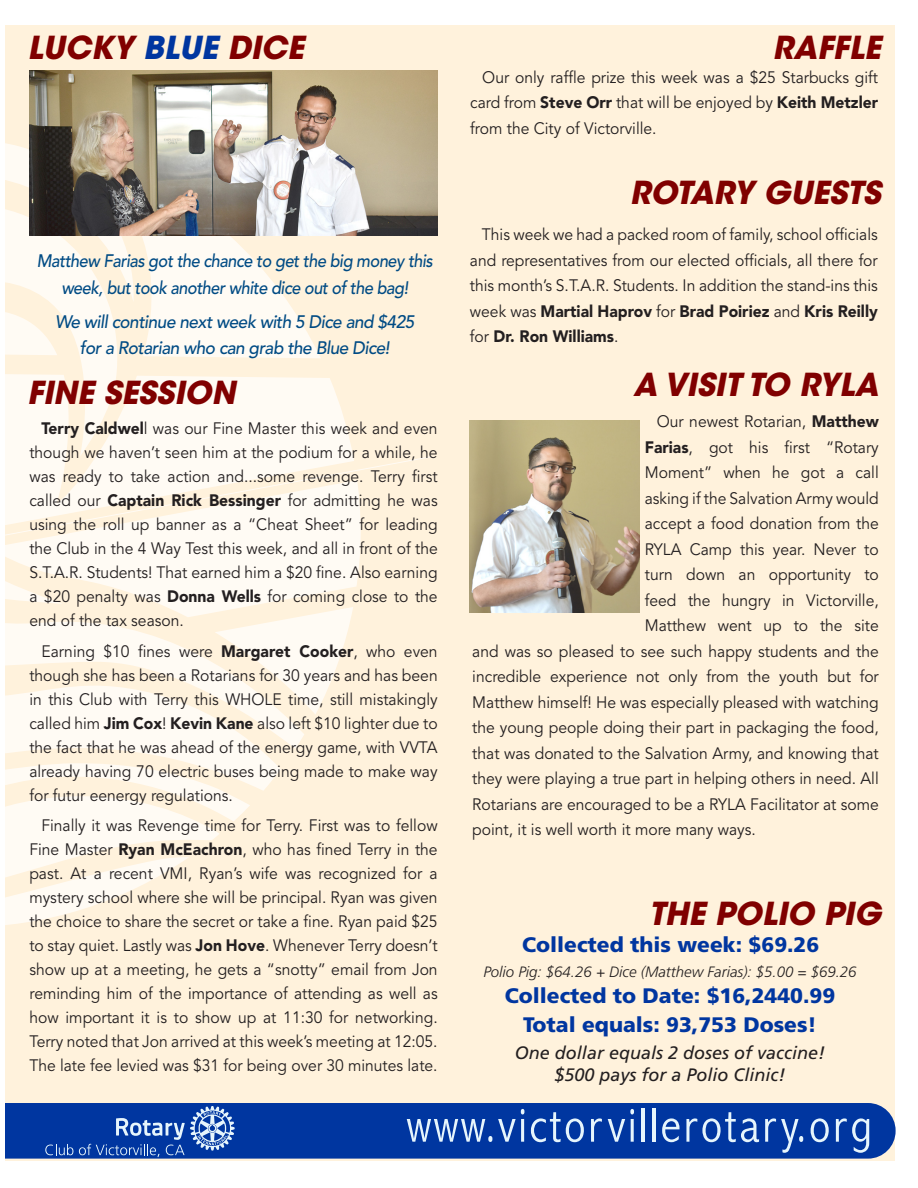
<style>
.page{position:relative;width:918px;height:1188px;background:#fff}
.page>*{position:absolute;margin:0;border:0;box-sizing:border-box;transform-origin:0 0}
.t1{font:300 condensed 48.75px "Abadi";letter-spacing:.05em;color:#e6f5fc}
.t2{font:31.5px "ITC Avant Garde MM Oblique 740 750";color:#800000}
.t3{font:900 21px "Frutiger";color:#0036a0}
.t4{font:italic 500 18px/27px "Avenir";letter-spacing:-.03em;color:#004b84;text-align:center;scale:.91 1}
.t5{font:italic 500 18px "Avenir";letter-spacing:-.03em;color:#004b84;scale:.96 1}
.t6{font:italic 18px/22.5px "Frutiger";color:#231f20;text-align:center}
.t7{font:16.5px/24px "Avenir";color:#231f20;text-align:justify;scale:.95 1}
.t8{font:italic 300 15px "Frutiger";color:#231f20}
.s1{color:#0036a0}
.s2{font-weight:900}
</style>
<div class="page">
<div style="left:5px;top:25px;width:889px;height:1136px;background:#fff2dc"></div>
<div style="left:5px;top:1103px;width:891px;height:56px;background:#0036a0"></div>
<svg style="left:45px;top:1144px;width:28px;height:11px"></svg>
<svg style="left:79px;top:1106px;width:156px;height:51px;background:#2b5ab1"></svg>
<svg style="left:250px;top:715px;width:31px;height:76px;fill:#fffbf4"></svg>
<svg style="left:5px;top:824px;width:214px;height:101px"></svg>
<svg style="left:5px;top:622px;width:245px;height:202px;fill:#fffbf4"></svg>
<svg style="left:80px;top:355px;width:37px;height:18px"></svg>
<svg style="left:87px;top:236px;width:234px;height:122px;fill:#fffbf4"></svg>
<svg style="left:5px;top:143px;width:129px;height:212px"></svg>
<svg style="left:5px;top:373px;width:348px;height:84px;fill:#fffbf4"></svg>
<svg style="left:5px;top:457px;width:425px;height:23px"></svg>
<svg style="left:5px;top:480px;width:356px;height:137px;fill:#fffbf4"></svg>
<svg style="left:215px;top:607px;width:138px;height:108px"></svg>
<img style="left:29px;top:70px;width:409px;height:166px">
<img style="left:470px;top:421px;width:170px;height:192px">
<p class="t2" style="left:27px;top:27px;width:278px">LUCKY <span class="s1">BLUE</span> DICE</p>
<p class="t4" style="left:37px;top:248px;width:437px">Matthew Farias got the chance to get the big money this week, but took another white dice out of the bag!</p>
<p class="t5" style="left:55px;top:311px;width:376px">We will continue next week with 5 Dice and $425</p>
<p class="t5" style="left:80px;top:338px;width:324px">for a Rotarian who can grab the Blue Dice!</p>
<p class="t2" style="left:27px;top:372px;width:210px">FINE SESSION</p>
<p class="t7" style="left:29px;top:417px;width:431px;text-indent:12px"><span class="s2">Terry Caldwel</span>l was our Fine Master this week and even though we haven’t seen him at the podium for a while, he was ready to take action and...some revenge. Terry first called our <span class="s2">Captain Rick Bessinger</span> for admitting he was using the roll up banner as a “Cheat Sheet” for leading the Club in the 4 Way Test this week, and all in front of the S.T.A.R. Students! That earned him a $20 fine. Also earning a $20 penalty was <span class="s2">Donna Wells</span> for coming close to the end of the tax season.</p>
<p class="t7" style="left:29px;top:639px;width:431px;text-indent:12px">Earning $10 fines were <span class="s2">Margaret Cooker</span>, who even though she has been a Rotarians for 30 years and has been in this Club with Terry this WHOLE time, still mistakingly called him <span class="s2">Jim Cox</span>! <span class="s2">Kevin Kane</span> also left $10 lighter due to the fact that he was ahead of the energy game, with VVTA already having 70 electric buses being made to make way for futur eenergy regulations.</p>
<p class="t7" style="left:29px;top:814px;width:431px;text-indent:12px">Finally it was Revenge time for Terry. First was to fellow Fine Master <span class="s2">Ryan McEachron</span>, who has fined Terry in the past. At a recent VMI, Ryan’s wife was recognized for a mystery school where she will be principal. Ryan was given the choice to share the secret or take a fine. Ryan paid $25 to stay quiet. Lastly was <span class="s2">Jon Hove</span>. Whenever Terry doesn’t show up at a meeting, he gets a “snotty” email from Jon reminding him of the importance of attending as well as how important it is to show up at 11:30 for networking.<br>Terry noted that Jon arrived at this week’s meeting at 12:05.<br>The late fee levied was $31 for being over 30 minutes late.</p>
<p class="t2" style="left:773px;top:27px;width:110px">RAFFLE</p>
<p class="t7" style="left:470px;top:65px;width:431px;line-height:25.5px;text-indent:12px">Our only raffle prize this week was a $25 Starbucks gift card from <span class="s2">Steve Orr</span> that will be enjoyed by <span class="s2">Keith Metzler </span>from the City of Victorville.</p>
<p class="t2" style="left:630px;top:172px;width:253px">ROTARY GUESTS</p>
<p class="t7" style="left:470px;top:222px;width:431px;line-height:25.5px;text-indent:12px">This week we had a packed room of family, school officials and representatives from our elected officials, all there for this month’s S.T.A.R. Students. In addition the stand-ins this week was <span class="s2">Martial Haprov</span> for <span class="s2">Brad Poiriez</span> and <span class="s2">Kris Reilly </span>for <span class="s2">Dr. Ron Williams</span>.</p>
<p class="t2" style="left:633px;top:364px;width:247px">A VISIT TO RYLA</p>
<p class="t7" style="left:657px;top:410px;width:235px">Our newest Rotarian, <span class="s2">Matthew</span></p>
<p class="t7" style="left:645px;top:436px;width:248px"><span class="s2">Farias</span>, got his first “Rotary</p>
<p class="t7" style="left:645px;top:461px;width:248px">Moment” when he got a call</p>
<p class="t7" style="left:645px;top:487px;width:248px">asking if the Salvation Army would</p>
<p class="t7" style="left:645px;top:512px;width:248px">accept a food donation from the</p>
<p class="t7" style="left:645px;top:538px;width:248px">RYLA Camp this year. Never to</p>
<p class="t7" style="left:645px;top:563px;width:248px">turn down an opportunity to</p>
<p class="t7" style="left:645px;top:589px;width:248px">feed the hungry in Victorville,</p>
<p class="t7" style="left:645px;top:614px;width:248px">Matthew went up to the site</p>
<p class="t7" style="left:472px;top:640px;width:429px">and was so pleased to see such happy students and the</p>
<p class="t7" style="left:472px;top:665px;width:429px">incredible experience not only from the youth but for</p>
<p class="t7" style="left:472px;top:691px;width:429px">Matthew himself! He was especially pleased with watching</p>
<p class="t7" style="left:472px;top:716px;width:429px">the young people doing their part in packaging the food,</p>
<p class="t7" style="left:472px;top:742px;width:429px">that was donated to the Salvation Army, and knowing that</p>
<p class="t7" style="left:472px;top:767px;width:429px">they were playing a true part in helping others in need. All</p>
<p class="t7" style="left:472px;top:793px;width:429px">Rotarians are encouraged to be a RYLA Facilitator at some</p>
<p class="t7" style="left:472px;top:818px;width:300px">point, it is well worth it more many ways.</p>
<p class="t2" style="left:649px;top:892px;width:233px">THE POLIO PIG</p>
<p class="t3" style="left:522px;top:932px;width:299px">Collected this week: $69.26</p>
<p class="t8" style="left:483px;top:963px;width:375px">Polio Pig: $64.26 + Dice (Matthew Farias): $5.00 = $69.26</p>
<p class="t3" style="left:505px;top:983px;width:332px">Collected to Date: $16,2440.99</p>
<p class="t3" style="left:523px;top:1012px;width:295px">Total equals: 93,753 Doses!</p>
<p class="t6" style="left:515px;top:1041px;width:312px">One dollar equals 2 doses of vaccine! $500 pays for a Polio Clinic!</p>
<p class="t1" style="left:407px;top:1097px;width:467px">www.victorvillerotary.org</p>
</div>
